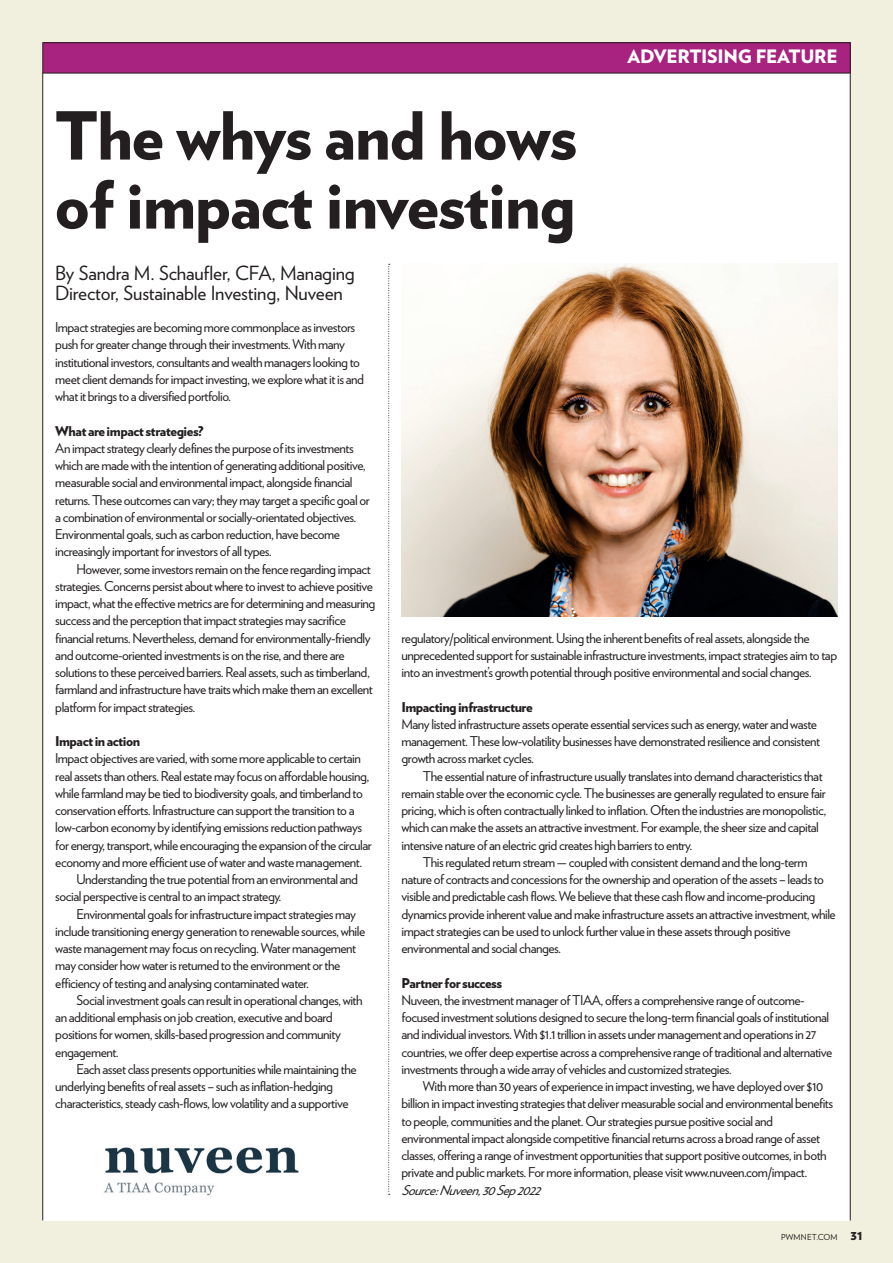
<style>
.page{position:relative;width:893px;height:1263px;background:#f1efdd}
.page>*{position:absolute;margin:0;border:0;box-sizing:border-box;transform-origin:0 0}
.t1{font:900 66px/69px "Verlag";letter-spacing:-.02em;color:#231f20}
.t2{font:19.5px/19.5px "Verlag";letter-spacing:-.01em;color:#231f20}
.t3{font:900 18.45px "Verlag";letter-spacing:-.015em;color:#fff}
.Body_ragged{font:13.5px/17.2px "Verlag";letter-spacing:-.035em;color:#231f20}
.Body_ragged-2{font:900 13.5px "Verlag";letter-spacing:-.035em;color:#231f20}
.Body_ragged-3{font:italic 13.5px "Verlag";color:#231f20}
.t4{font:8.25px "Verlag";letter-spacing:.02em;color:#231f20}
</style>
<div class="page">
<div style="left:43px;top:43px;width:807px;height:1177px;background:#fff"></div>
<div style="left:43px;top:43px;width:807px;height:30px;background:#a8227f"></div>
<hr style="left:43px;top:73px;width:807px;height:1px;background:#231f20">
<hr style="left:43px;top:42px;width:807px;height:1px;background:#231f20">
<svg style="left:388px;top:264px;width:2px;height:931px"></svg>
<img style="left:402px;top:264px;width:436px;height:353px">
<img style="left:104px;top:1147px;width:195px;height:49px">
<hr style="left:850px;top:43px;width:1px;height:1177px;background:#231f20">
<hr style="left:42px;top:43px;width:1px;height:1177px;background:#231f20">
<p class="t1" style="left:55px;top:98px;width:524px">The whys and hows of impact investing</p>
<p class="t2" style="left:55px;top:263px;width:301px">By Sandra M. Schaufler, CFA, Managing<br>Director, Sustainable Investing, Nuveen</p>
<p class="t3" style="left:628px;top:42px;width:212px">ADVERTISING FEATURE</p>
<p class="Body_ragged" style="left:55px;top:318px;width:310px">Impact strategies are becoming more commonplace as investors push for greater change through their investments. With many institutional investors, consultants and wealth managers looking to meet client demands for impact investing, we explore what it is and what it brings to a diversified portfolio.</p>
<p class="Body_ragged-2" style="left:55px;top:420px;width:150px">What are impact strategies?</p>
<p class="Body_ragged" style="left:55px;top:439px;width:316px">An impact strategy clearly defines the purpose of its investments which are made with the intention of generating additional positive, measurable social and environmental impact, alongside financial returns. These outcomes can vary; they may target a specific goal or a combination of environmental or socially-orientated objectives.<br>Environmental goals, such as carbon reduction, have become increasingly important for investors of all types.</p>
<p class="Body_ragged" style="left:55px;top:559px;width:322px;text-indent:21px">However, some investors remain on the fence regarding impact strategies. Concerns persist about where to invest to achieve positive impact, what the effective metrics are for determining and measuring success and the perception that impact strategies may sacrifice financial returns. Nevertheless, demand for environmentally-friendly and outcome-oriented investments is on the rise, and there are solutions to these perceived barriers. Real assets, such as timberland, farmland and infrastructure have traits which make them an excellent platform for impact strategies.</p>
<p class="Body_ragged-2" style="left:55px;top:730px;width:86px">Impact in action</p>
<p class="Body_ragged" style="left:55px;top:749px;width:318px">Impact objectives are varied, with some more applicable to certain real assets than others. Real estate may focus on affordable housing, while farmland may be tied to biodiversity goals, and timberland to conservation efforts. Infrastructure can support the transition to a low-carbon economy by identifying emissions reduction pathways for energy, transport, while encouraging the expansion of the circular economy and more efficient use of water and waste management.</p>
<p class="Body_ragged" style="left:55px;top:870px;width:304px;text-indent:21px">Understanding the true potential from an environmental and social perspective is central to an impact strategy.</p>
<p class="Body_ragged" style="left:55px;top:904px;width:311px;text-indent:21px">Environmental goals for infrastructure impact strategies may include transitioning energy generation to renewable sources, while waste management may focus on recycling. Water management may consider how water is returned to the environment or the efficiency of testing and analysing contaminated water.</p>
<p class="Body_ragged" style="left:55px;top:991px;width:309px;text-indent:21px">Social investment goals can result in operational changes, with an additional emphasis on job creation, executive and board positions for women, skills-based progression and community engagement.</p>
<p class="Body_ragged" style="left:55px;top:1060px;width:303px;text-indent:21px">Each asset class presents opportunities while maintaining the underlying benefits of real assets – such as inflation-hedging characteristics, steady cash-flows, low volatility and a supportive</p>
<p class="Body_ragged" style="left:402px;top:628px;width:437px">regulatory/political environment. Using the inherent benefits of real assets, alongside the unprecedented support for sustainable infrastructure investments, impact strategies aim to tap into an investment’s growth potential through positive environmental and social changes.</p>
<p class="Body_ragged-2" style="left:402px;top:696px;width:133px">Impacting infrastructure</p>
<p class="Body_ragged" style="left:402px;top:715px;width:420px">Many listed infrastructure assets operate essential services such as energy, water and waste management. These low-volatility businesses have demonstrated resilience and consistent growth across market cycles.</p>
<p class="Body_ragged" style="left:402px;top:766px;width:426px;text-indent:21px">The essential nature of infrastructure usually translates into demand characteristics that remain stable over the economic cycle. The businesses are generally regulated to ensure fair pricing, which is often contractually linked to inflation. Often the industries are monopolistic, which can make the assets an attractive investment. For example, the sheer size and capital intensive nature of an electric grid creates high barriers to entry.</p>
<p class="Body_ragged" style="left:402px;top:853px;width:436px;text-indent:21px">This regulated return stream — coupled with consistent demand and the long-term nature of contracts and concessions for the ownership and operation of the assets – leads to visible and predictable cash flows. We believe that these cash flow and income-producing dynamics provide inherent value and make infrastructure assets an attractive investment, while impact strategies can be used to unlock further value in these assets through positive environmental and social changes.</p>
<p class="Body_ragged-2" style="left:402px;top:972px;width:102px">Partner for success</p>
<p class="Body_ragged" style="left:402px;top:991px;width:432px">Nuveen, the investment manager of TIAA, offers a comprehensive range of outcome&shy;focused investment solutions designed to secure the long-term financial goals of institutional and individual investors. With $1.1 trillion in assets under management and operations in 27 countries, we offer deep expertise across a comprehensive range of traditional and alternative investments through a wide array of vehicles and customized strategies.</p>
<p class="Body_ragged" style="left:402px;top:1077px;width:433px;text-indent:21px">With more than 30 years of experience in impact investing, we have deployed over $10 billion in impact investing strategies that deliver measurable social and environmental benefits to people, communities and the planet. Our strategies pursue positive social and environmental impact alongside competitive financial returns across a broad range of asset classes, offering a range of investment opportunities that support positive outcomes, in both private and public markets. For more information, please visit www.nuveen.com/impact.</p>
<p class="Body_ragged-3" style="left:402px;top:1180px;width:147px">Source:Nuveen,30Sep2022</p>
<p class="t4" style="left:781px;top:1231px;width:58px">PWMNET.COM</p>
<p class="Body_ragged-2" style="left:850px;top:1224px;width:14px">31</p>
</div>
